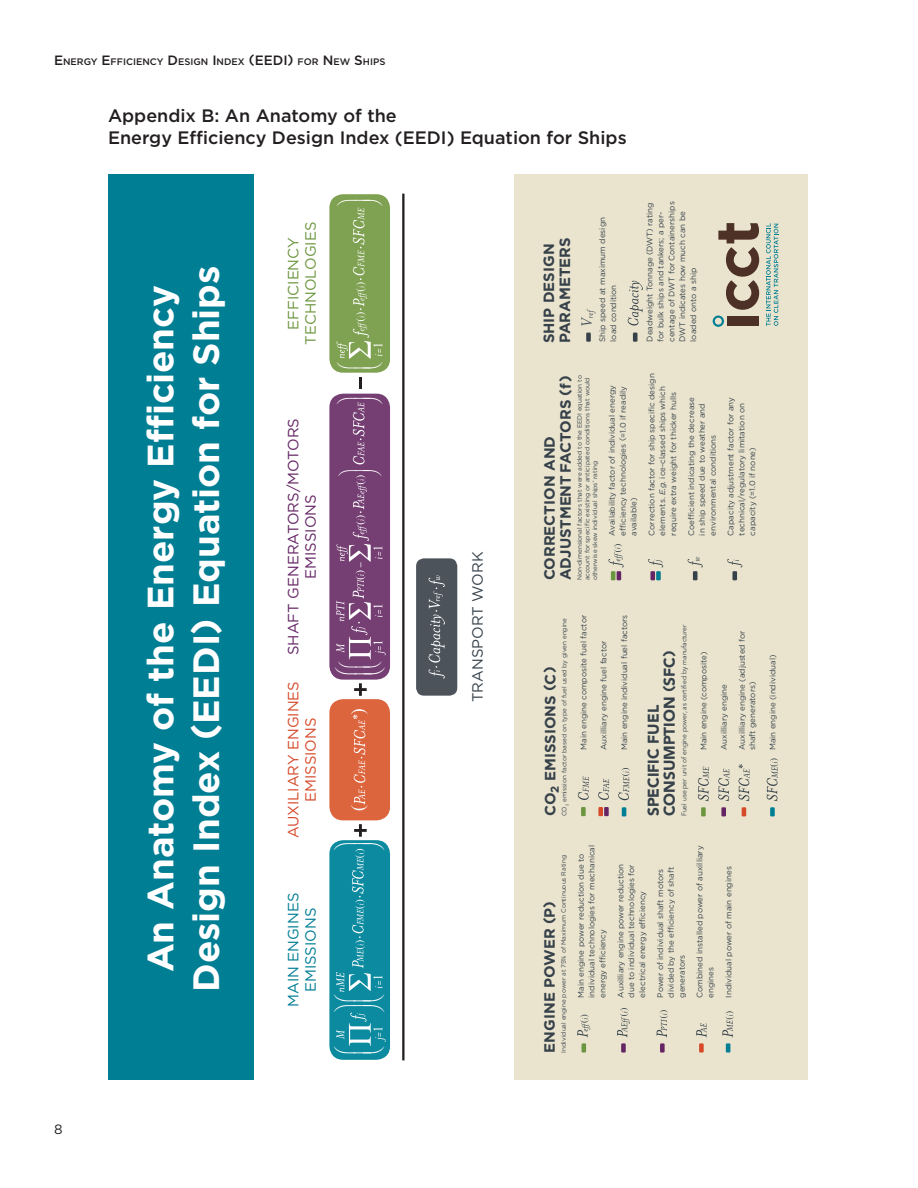
<style>
.page{position:relative;width:918px;height:1188px;background:#fff}
.page>*{position:absolute;margin:0;border:0;box-sizing:border-box;transform-origin:0 0}
.t1{font:700 36.6px/45.8px "Gotham";letter-spacing:-.005em;color:#fff;text-align:center}
.Subhead1{font:500 18px/21.6px "Gotham";color:#231f20}
.t2{font:17.4px/29px "Symbol";color:#fff}
.t3{font:900 15.45px/16px "Avenir";color:#36414a}
.t4{font:700 14.85px/16px "Gotham";color:#36414a}
.t5{font:14.85px/17.1px "Gotham";color:#652565;text-align:center}
.t6{font:14.85px/17.1px "Gotham";color:#d64929;text-align:center}
.t7{font:14.85px/17.1px "Gotham";color:#6b953e;text-align:center}
.t8{font:14.85px/17.1px "Gotham";color:#007e94;text-align:center}
.t9{font:14.85px "Gotham";color:#36414a}
.t10{font:13.5px "Gotham";color:#231f20}
.t11{font:italic 10.05px "Times";color:#fff}
.t12{font:500 9.45px "Gotham";color:#231f20}
.t13{font:7.95px/10.8px "Gotham";color:#36414a}
.t14{font:6.9px "Avenir";color:#36414a}
.t15{font:6.3px/7.5px "Gotham";color:#36414a}
.s1{font-size:13.5px}
.s2{font-style:normal}
.s3{font-style:italic}
.s4{font-family:"Gotham";font-weight:700;font-size:14.85px}
</style>
<div class="page">
<div style="left:514px;top:174px;width:294px;height:906px;background:#eae4ce"></div>
<div style="left:108px;top:174px;width:146px;height:906px;background:#007e94"></div>
<svg style="left:577px;top:1015px;width:13px;height:23px"></svg>
<svg style="left:582px;top:1043px;width:4px;height:10px"></svg>
<svg style="left:617px;top:1008px;width:13px;height:30px"></svg>
<div style="left:621px;top:1043px;width:5px;height:10px;background:#652565"></div>
<svg style="left:657px;top:1010px;width:11px;height:28px"></svg>
<div style="left:660px;top:1043px;width:5px;height:10px;background:#652565"></div>
<svg style="left:696px;top:1023px;width:11px;height:15px"></svg>
<div style="left:699px;top:1043px;width:5px;height:10px;background:#d64929"></div>
<svg style="left:722px;top:1011px;width:12px;height:27px"></svg>
<svg style="left:726px;top:1043px;width:4px;height:10px"></svg>
<svg style="left:578px;top:776px;width:11px;height:24px"></svg>
<div style="left:581px;top:807px;width:5px;height:9px;background:#6b953e"></div>
<svg style="left:598px;top:779px;width:11px;height:21px"></svg>
<div style="left:598px;top:807px;width:5px;height:9px;background:#d64929"></div>
<div style="left:604px;top:807px;width:5px;height:9px;background:#652565"></div>
<svg style="left:618px;top:768px;width:12px;height:33px"></svg>
<svg style="left:622px;top:807px;width:4px;height:9px"></svg>
<svg style="left:698px;top:767px;width:11px;height:34px"></svg>
<div style="left:701px;top:807px;width:5px;height:9px;background:#6b953e"></div>
<svg style="left:718px;top:769px;width:11px;height:32px"></svg>
<div style="left:721px;top:807px;width:5px;height:9px;background:#652565"></div>
<svg style="left:738px;top:764px;width:11px;height:37px"></svg>
<svg style="left:742px;top:807px;width:4px;height:9px"></svg>
<svg style="left:767px;top:758px;width:11px;height:43px"></svg>
<div style="left:770px;top:807px;width:5px;height:9px;background:#007e94"></div>
<svg style="left:766px;top:223px;width:12px;height:103px"></svg>
<div style="left:727px;top:317px;width:31px;height:9px;background:#4d3026"></div>
<svg style="left:718px;top:223px;width:41px;height:87px"></svg>
<svg style="left:713px;top:316px;width:11px;height:11px"></svg>
<hr style="left:402px;top:194px;width:3px;height:866px;background:#231f20">
<div style="left:416px;top:558px;width:41px;height:138px;background:#4c535b;border-radius:8px"></div>
<svg style="left:429px;top:575px;width:16px;height:104px"></svg>
<svg style="left:354px;top:824px;width:13px;height:13px"></svg>
<svg style="left:354px;top:683px;width:13px;height:13px"></svg>
<svg style="left:359px;top:377px;width:3px;height:11px"></svg>
<div style="left:329px;top:699px;width:61px;height:121px;background:#dc653d;border-radius:14px"></div>
<svg style="left:351px;top:709px;width:17px;height:101px"></svg>
<div style="left:329px;top:194px;width:61px;height:179px;background:#7fa152;border-radius:14px"></div>
<div style="left:329px;top:840px;width:61px;height:220px;background:#0c8a9f;border-radius:14px"></div>
<div style="left:329px;top:394px;width:61px;height:286px;background:#753f73;border-radius:14px"></div>
<svg style="left:581px;top:309px;width:15px;height:17px"></svg>
<div style="left:586px;top:333px;width:5px;height:9px;background:#36414a"></div>
<svg style="left:628px;top:280px;width:15px;height:46px"></svg>
<svg style="left:633px;top:333px;width:4px;height:9px"></svg>
<svg style="left:608px;top:544px;width:16px;height:36px"></svg>
<svg style="left:648px;top:559px;width:15px;height:9px"></svg>
<div style="left:656px;top:571px;width:5px;height:9px;background:#007e94"></div>
<div style="left:650px;top:571px;width:5px;height:9px;background:#652565"></div>
<svg style="left:688px;top:557px;width:15px;height:23px"></svg>
<svg style="left:727px;top:559px;width:15px;height:9px"></svg>
<div style="left:732px;top:571px;width:5px;height:9px;background:#36414a"></div>
<svg style="left:336px;top:207px;width:46px;height:152px"></svg>
<svg style="left:334px;top:843px;width:52px;height:214px"></svg>
<svg style="left:336px;top:402px;width:50px;height:258px"></svg>
<p class="t12" style="left:54px;top:55px;width:333px"><span class="s1">E</span>NERGY <span class="s1">E</span>FFICIENCY <span class="s1">D</span>ESIGN <span class="s1">I</span> NDEX <span class="s1">(EEDI)</span> FOR <span class="s1">N</span> EW <span class="s1">S</span>HIPS</p>
<p class="Subhead1" style="left:108px;top:105px;width:520px">Appendix B: An Anatomy of the<br>Energy Efficiency Design Index (EEDI) Equation for Ships</p>
<h1 class="t1" style="left:137px;top:992px;width:727px;rotate:-90deg">An Anatomy of the Energy Efficiency<br>Design Index (EEDI) Equation for Ships</h1>
<h3 class="t7" style="left:284px;top:345px;width:124px;rotate:-90deg">EFFICIENCY<br>TECHNOLOGIES</h3>
<h3 class="t5" style="left:284px;top:655px;width:238px;rotate:-90deg">SHAFT GENERATORS/MOTORS<br>EMISSIONS</h3>
<h3 class="t6" style="left:284px;top:838px;width:159px;rotate:-90deg">AUXILIARY ENGINES<br>EMISSIONS</h3>
<p class="t11" style="left:370px;top:662px;width:15px;rotate:-90deg">j <span class="s2">1</span></p>
<h3 class="t8" style="left:284px;top:1007px;width:116px;rotate:-90deg">MAIN ENGINES<br>EMISSIONS</h3>
<h3 class="t2" style="left:330px;top:1010px;width:16px;rotate:-90deg">⎞⎛ ⎠⎝</h3>
<h3 class="t9" style="left:468px;top:702px;width:152px;rotate:-90deg">TRANSPORT WORK</h3>
<h3 class="t4" style="left:541px;top:343px;width:107px;rotate:-90deg">SHIP DESIGN<br>PARAMETERS</h3>
<p class="t13" style="left:597px;top:342px;width:126px;rotate:-90deg">Ship speed at maximum design load condition</p>
<p class="t13" style="left:644px;top:342px;width:142px;rotate:-90deg">Deadweight Tonnage (DWT) rating for bulk ships and tankers; a per&shy;centage of DWT for Containerships<br>DWT indicates how much can be loaded onto a ship</p>
<h3 class="t4" style="left:542px;top:580px;width:207px;rotate:-90deg">CORRECTION AND<br>ADJUSTMENT FACTORS (f)</h3>
<p class="t15" style="left:576px;top:580px;width:207px;rotate:-90deg">Non-dimensional factors that were added to the EEDI equation to account for specific existing or anticipated conditions that would otherwise skew individual ships’ rating</p>
<p class="t13" style="left:606px;top:536px;width:152px;rotate:-90deg">Availability factor of individual energy efficiency technologies (=1.0 if readily available)</p>
<p class="t13" style="left:646px;top:536px;width:163px;rotate:-90deg">Correction factor for ship specific design elements. <span class="s3">E.g.</span> ice-classed ships which require extra weight for thicker hulls</p>
<p class="t13" style="left:686px;top:536px;width:140px;rotate:-90deg">Coefficient indicating the decrease in ship speed due to weather and environmental conditions</p>
<p class="t13" style="left:725px;top:536px;width:140px;rotate:-90deg">Capacity adjustment factor for any technical/regulatory limitation on capacity (=1.0 if none)</p>
<p class="t15" style="left:560px;top:816px;width:200px;rotate:-90deg">CO<sub>2</sub> emission factor based on type of fuel used by given engine</p>
<p class="t13" style="left:578px;top:750px;width:136px;rotate:-90deg">Main engine composite fuel factor</p>
<h3 class="t4" style="left:542px;top:816px;width:151px;rotate:-90deg">CO<sub>2</sub> EMISSIONS (C)</h3>
<p class="t13" style="left:598px;top:750px;width:111px;rotate:-90deg">Auxilliary engine fuel factor</p>
<p class="t13" style="left:619px;top:750px;width:137px;rotate:-90deg">Main engine individual fuel factors</p>
<p class="t14" style="left:680px;top:816px;width:193px;rotate:-90deg">Fuel use per unit of engine power, as certified by manufacturer</p>
<h3 class="t3" style="left:645px;top:816px;width:167px;rotate:-90deg">SPECIFIC FUEL<br>CONSUMPTION <span class="s4">(</span>SFC<span class="s4">)</span></h3>
<p class="t13" style="left:698px;top:750px;width:100px;rotate:-90deg">Main engine (composite)</p>
<p class="t13" style="left:719px;top:750px;width:67px;rotate:-90deg">Auxilliary engine</p>
<p class="t13" style="left:737px;top:750px;width:121px;line-height:10.4px;rotate:-90deg">Auxilliary engine (adjusted for shaft generators)</p>
<p class="t15" style="left:560px;top:1053px;width:199px;rotate:-90deg">Individual engine power at 75% of Maximum Continuous Rating</p>
<p class="t13" style="left:575px;top:998px;width:154px;rotate:-90deg">Main engine power reduction due to individual technologies for mechanical energy efficiency</p>
<h3 class="t4" style="left:542px;top:1053px;width:153px;rotate:-90deg">ENGINE POWER (P)</h3>
<p class="t13" style="left:615px;top:998px;width:135px;text-align:justify;rotate:-90deg">Auxilliary engine power reduction due to individual technologies for electrical energy efficiency</p>
<p class="t13" style="left:655px;top:998px;width:132px;rotate:-90deg">Power of individual shaft motors divided by the efficiency of shaft generators</p>
<p class="t13" style="left:694px;top:998px;width:154px;rotate:-90deg">Combined installed power of auxilliary engines</p>
<p class="t13" style="left:723px;top:998px;width:133px;rotate:-90deg">Individual power of main engines</p>
<p class="t13" style="left:767px;top:750px;width:97px;rotate:-90deg">Main engine (individual)</p>
<h3 class="t10" style="left:54px;top:1121px;width:10px">8</h3>
</div>
